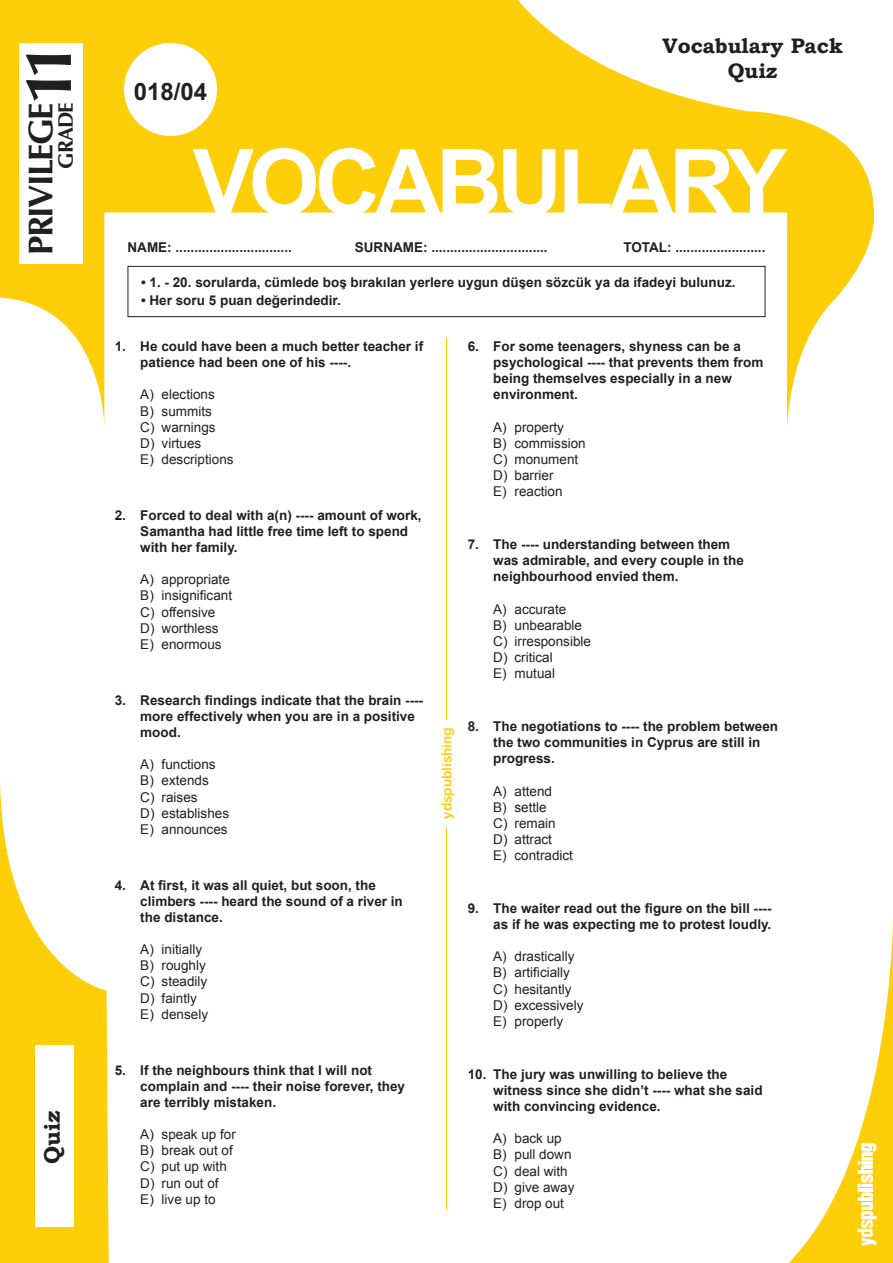
<style>
.page{position:relative;width:893px;height:1263px;background:#fff}
.page>*{position:absolute;margin:0;border:0;box-sizing:border-box;transform-origin:0 0}
.t1{font:700 91.5px "Arial";letter-spacing:-.06em;color:#fff}
.t2{font:700 66px "Optima";color:#231f20}
.t3{font:700 34.5px "Optima";letter-spacing:-.045em;color:#231f20}
.test_no{font:700 24px "Arial";color:#231f20}
.t4{font:700 22.5px "Bookman Old Style";color:#231f20}
.t5{font:700 21px/24.9px "Bookman Old Style";color:#231f20;text-align:center}
.t6{font:700 21px "Optima";letter-spacing:-.045em;color:#231f20}
.soru{font:700 13.5px/16px "Arial";color:#231f20}
.secenek{font:13.5px "Arial";color:#231f20}
.t7{font:13.5px "Arial Rounded MT Bold";color:#fece08}
</style>
<div class="page">
<svg style="left:0;top:779px;width:109px;height:484px;fill:#fece08"></svg>
<svg style="left:0;top:0;width:875px;height:426px"></svg>
<div style="left:20px;top:43px;width:63px;height:220px;background:#fff"></div>
<div style="left:35px;top:1046px;width:39px;height:181px;background:#fff"></div>
<div style="left:124px;top:43px;width:93px;height:93px;background:#fff;border-radius:50%"></div>
<svg style="left:788px;top:918px;width:105px;height:345px"></svg>
<hr style="left:446px;top:337px;width:1px;height:872px;background:#fece08">
<div style="left:438px;top:720px;width:17px;height:106px;background:#fff"></div>
<h2 class="t2" style="left:10px;top:104px;width:64px;rotate:-90deg">11</h2>
<h3 class="t3" style="left:21px;top:255px;width:154px;rotate:-90deg">PRIVILEGE</h3>
<h3 class="t6" style="left:54px;top:169px;width:68px;rotate:-90deg">GRADE</h3>
<h3 class="t4" style="left:36px;top:1164px;width:55px;rotate:-90deg">Quiz</h3>
<p class="test_no" style="left:134px;top:75px;width:75px">018/04</p>
<h3 class="t5" style="left:662px;top:33px;width:182px">Vocabulary Pack<br>Quiz</h3>
<h1 class="t1" style="left:193px;top:119px;width:596px">VOCABULARY</h1>
<p class="soru" style="left:128px;top:240px;width:166px">NAME: ...............................</p>
<p class="soru" style="left:355px;top:240px;width:194px">SURNAME: ...............................</p>
<p class="soru" style="left:623px;top:240px;width:144px">TOTAL: ........................</p>
<p class="soru" style="left:141px;top:275px;width:596px">• 1. - 20. sorularda, cümlede boş bırakılan yerlere uygun düşen sözcük ya da ifadeyi bulunuz.</p>
<p class="soru" style="left:141px;top:293px;width:201px">• Her soru 5 puan değerindedir.</p>
<p class="soru" style="left:140px;top:339px;width:284px;text-indent:-26px">1. He could have been a much better teacher if patience had been one of his ----.</p>
<p class="secenek" style="left:140px;top:386px;width:76px">A) elections</p>
<p class="secenek" style="left:140px;top:402px;width:73px">B) summits</p>
<p class="secenek" style="left:140px;top:418px;width:77px">C) warnings</p>
<p class="secenek" style="left:140px;top:434px;width:63px">D) virtues</p>
<p class="secenek" style="left:140px;top:450px;width:95px">E) descriptions</p>
<p class="soru" style="left:140px;top:508px;width:283px;text-indent:-26px">2. Forced to deal with a(n) ---- amount of work,<br>Samantha had little free time left to spend with her family.</p>
<p class="secenek" style="left:140px;top:571px;width:91px">A) appropriate</p>
<p class="secenek" style="left:140px;top:587px;width:93px">B) insignificant</p>
<p class="secenek" style="left:140px;top:603px;width:77px">C) offensive</p>
<p class="secenek" style="left:140px;top:619px;width:80px">D) worthless</p>
<p class="secenek" style="left:140px;top:635px;width:83px">E) enormous</p>
<p class="soru" style="left:140px;top:693px;width:284px;text-indent:-26px">3. Research findings indicate that the brain ---- more effectively when you are in a positive mood.</p>
<p class="secenek" style="left:140px;top:756px;width:77px">A) functions</p>
<p class="secenek" style="left:140px;top:772px;width:70px">B) extends</p>
<p class="secenek" style="left:140px;top:788px;width:59px">C) raises</p>
<p class="secenek" style="left:140px;top:804px;width:90px">D) establishes</p>
<p class="secenek" style="left:140px;top:820px;width:89px">E) announces</p>
<p class="soru" style="left:140px;top:878px;width:264px;text-indent:-26px">4. At first, it was all quiet, but soon, the climbers ---- heard the sound of a river in the distance.</p>
<p class="secenek" style="left:140px;top:941px;width:63px">A) initially</p>
<p class="secenek" style="left:140px;top:957px;width:67px">B) roughly</p>
<p class="secenek" style="left:140px;top:973px;width:69px">C) steadily</p>
<p class="secenek" style="left:140px;top:989px;width:58px">D) faintly</p>
<p class="secenek" style="left:140px;top:1005px;width:69px">E) densely</p>
<p class="soru" style="left:140px;top:1063px;width:266px;text-indent:-26px">5. If the neighbours think that I will not complain and ---- their noise forever, they are terribly mistaken.</p>
<p class="secenek" style="left:140px;top:1126px;width:97px">A) speak up for</p>
<p class="secenek" style="left:140px;top:1142px;width:94px">B) break out of</p>
<p class="secenek" style="left:140px;top:1158px;width:88px">C) put up with</p>
<p class="secenek" style="left:140px;top:1174px;width:80px">D) run out of</p>
<p class="secenek" style="left:140px;top:1190px;width:77px">E) live up to</p>
<p class="soru" style="left:493px;top:339px;width:272px;text-indent:-26px">6. For some teenagers, shyness can be a psychological ---- that prevents them from being themselves especially in a new environment.</p>
<p class="secenek" style="left:493px;top:418px;width:72px">A) property</p>
<p class="secenek" style="left:493px;top:434px;width:94px">B) commission</p>
<p class="secenek" style="left:493px;top:450px;width:87px">C) monument</p>
<p class="secenek" style="left:493px;top:466px;width:62px">D) barrier</p>
<p class="secenek" style="left:493px;top:482px;width:71px">E) reaction</p>
<p class="soru" style="left:493px;top:537px;width:252px;text-indent:-26px">7. The ---- understanding between them was admirable, and every couple in the neighbourhood envied them.</p>
<p class="secenek" style="left:493px;top:600px;width:75px">A) accurate</p>
<p class="secenek" style="left:493px;top:616px;width:90px">B) unbearable</p>
<p class="secenek" style="left:493px;top:632px;width:99px">C) irresponsible</p>
<p class="secenek" style="left:493px;top:648px;width:61px">D) critical</p>
<p class="secenek" style="left:493px;top:664px;width:63px">E) mutual</p>
<p class="t7" style="left:439px;top:818px;width:92px;rotate:-90deg">ydspublishing</p>
<p class="soru" style="left:493px;top:719px;width:286px;text-indent:-26px">8. The negotiations to ---- the problem between the two communities in Cyprus are still in progress.</p>
<p class="secenek" style="left:493px;top:782px;width:60px">A) attend</p>
<p class="secenek" style="left:493px;top:798px;width:55px">B) settle</p>
<p class="secenek" style="left:493px;top:814px;width:64px">C) remain</p>
<p class="secenek" style="left:493px;top:830px;width:60px">D) attract</p>
<p class="secenek" style="left:493px;top:846px;width:81px">E) contradict</p>
<p class="soru" style="left:468px;top:901px;width:305px;text-align:right">9. The waiter read out the figure on the bill ---- as if he was expecting me to protest loudly.</p>
<p class="secenek" style="left:493px;top:948px;width:83px">A) drastically</p>
<p class="secenek" style="left:493px;top:964px;width:78px">B) artificially</p>
<p class="secenek" style="left:493px;top:980px;width:80px">C) hesitantly</p>
<p class="secenek" style="left:493px;top:996px;width:92px">D) excessively</p>
<p class="secenek" style="left:493px;top:1012px;width:72px">E) properly</p>
<p class="soru" style="left:493px;top:1067px;width:271px;text-indent:-26px">10. The jury was unwilling to believe the witness since she didn’t ---- what she said with convincing evidence.</p>
<p class="secenek" style="left:493px;top:1130px;width:70px">A) back up</p>
<p class="secenek" style="left:493px;top:1146px;width:80px">B) pull down</p>
<p class="secenek" style="left:493px;top:1162px;width:76px">C) deal with</p>
<p class="secenek" style="left:493px;top:1178px;width:83px">D) give away</p>
<p class="secenek" style="left:493px;top:1194px;width:72px">E) drop out</p>
</div>
